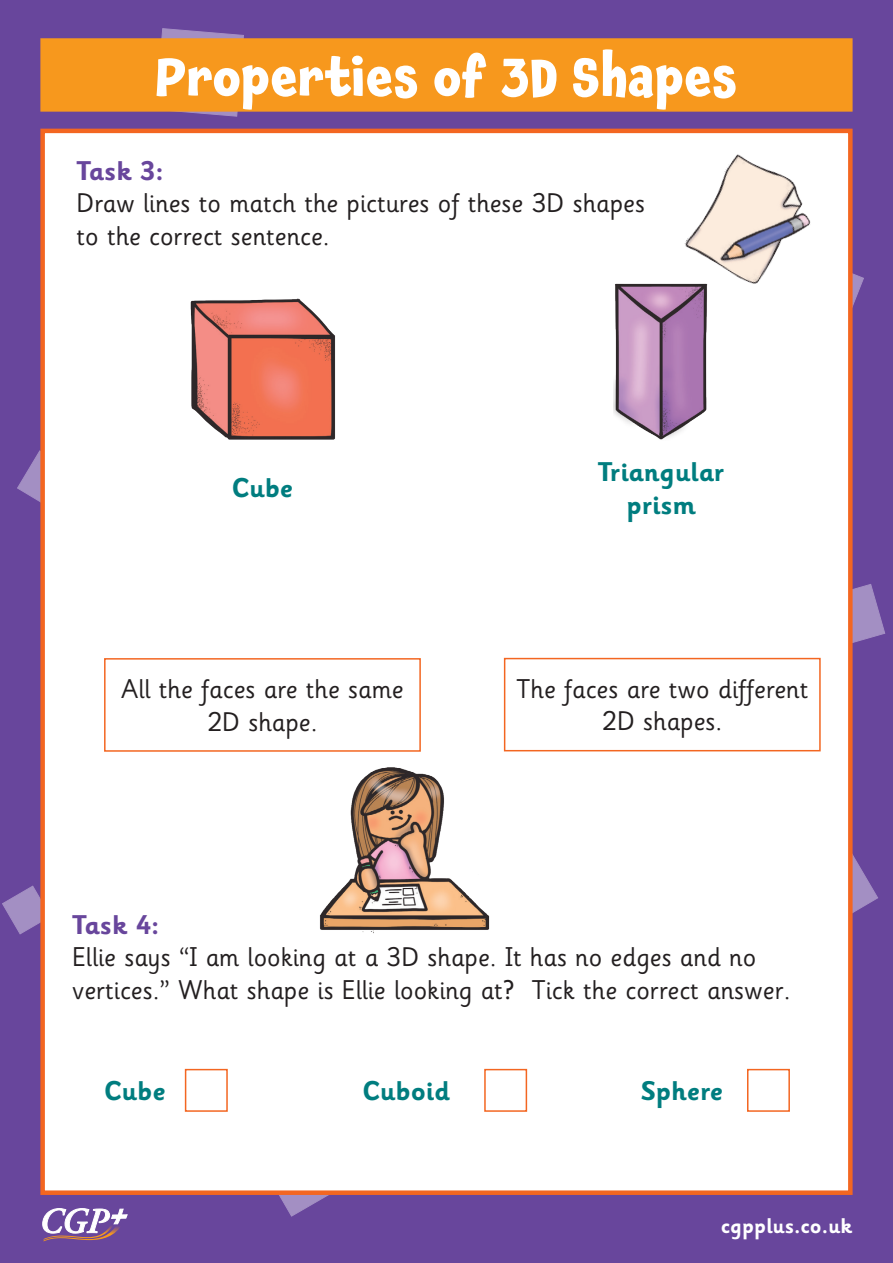
<style>
.page{position:relative;width:893px;height:1263px;background:#68469c}
.page>*{position:absolute;margin:0;border:0;box-sizing:border-box;transform-origin:0 0}
.t1{font:700 52.5px "Chaloops";color:#fff}
.t2{font:27px/32.4px "Sassoon Infant Std";color:#231f20}
.t3{font:700 27px/32.4px "Sassoon Infant Std";color:#007d7f;text-align:center}
.t4{font:700 27px "Sassoon Infant Std";color:#68469c}
.t5{font:700 21.15px "Sassoon Infant Std";color:#fff}
</style>
<div class="page">
<svg style="left:43px;top:1208px;width:84px;height:33px"></svg>
<svg style="left:853px;top:273px;width:11px;height:33px"></svg>
<svg style="left:17px;top:450px;width:23px;height:52px"></svg>
<svg style="left:279px;top:1195px;width:50px;height:22px"></svg>
<svg style="left:853px;top:584px;width:33px;height:59px"></svg>
<svg style="left:853px;top:855px;width:25px;height:58px"></svg>
<svg style="left:161px;top:28px;width:83px;height:89px"></svg>
<svg style="left:2px;top:885px;width:38px;height:50px"></svg>
<div style="left:40px;top:129px;width:813px;height:1066px;background:#fff;border:4px solid #f36621"></div>
<div style="left:41px;top:39px;width:811px;height:72px;background:#f7981d"></div>
<div style="left:40px;top:38px;width:813px;height:74px;border:2px solid #f7981d"></div>
<img style="left:190px;top:298px;width:145px;height:142px">
<div style="left:185px;top:1069px;width:43px;height:43px;border:2px solid #f36621"></div>
<div style="left:484px;top:1069px;width:43px;height:43px;border:2px solid #f36621"></div>
<div style="left:747px;top:1069px;width:43px;height:43px;border:2px solid #f36621"></div>
<img style="left:613px;top:283px;width:94px;height:157px">
<div style="left:104px;top:658px;width:317px;height:94px;border:2px solid #f36621"></div>
<div style="left:504px;top:658px;width:317px;height:93px;border:2px solid #f36621"></div>
<img style="left:320px;top:767px;width:170px;height:167px">
<img style="left:682px;top:154px;width:129px;height:143px">
<h1 class="t1" style="left:155px;top:34px;width:583px">Properties of 3D Shapes</h1>
<p class="t4" style="left:77px;top:154px;width:89px">Task 3:</p>
<p class="t2" style="left:77px;top:188px;width:570px">Draw lines to match the pictures of these 3D shapes to the correct sentence.</p>
<p class="t3" style="left:232px;top:472px;width:63px">Cube</p>
<p class="t3" style="left:598px;top:456px;width:128px">Triangular prism</p>
<p class="t2" style="left:121px;top:673px;width:284px;text-align:center">All the faces are the same<br>2D shape.</p>
<p class="t2" style="left:516px;top:673px;width:294px;text-align:center">The faces are two different<br>2D shapes.</p>
<p class="t4" style="left:72px;top:908px;width:89px">Task 4:</p>
<p class="t2" style="left:72px;top:941px;width:720px">Ellie says “I am looking at a 3D shape. It has no edges and no vertices.” What shape is Ellie looking at? Tick the correct answer.</p>
<p class="t3" style="left:104px;top:1075px;width:63px">Cube</p>
<p class="t3" style="left:362px;top:1075px;width:89px">Cuboid</p>
<p class="t3" style="left:641px;top:1075px;width:84px">Sphere</p>
<p class="t5" style="left:721px;top:1213px;width:133px">cgpplus.co.uk</p>
</div>
